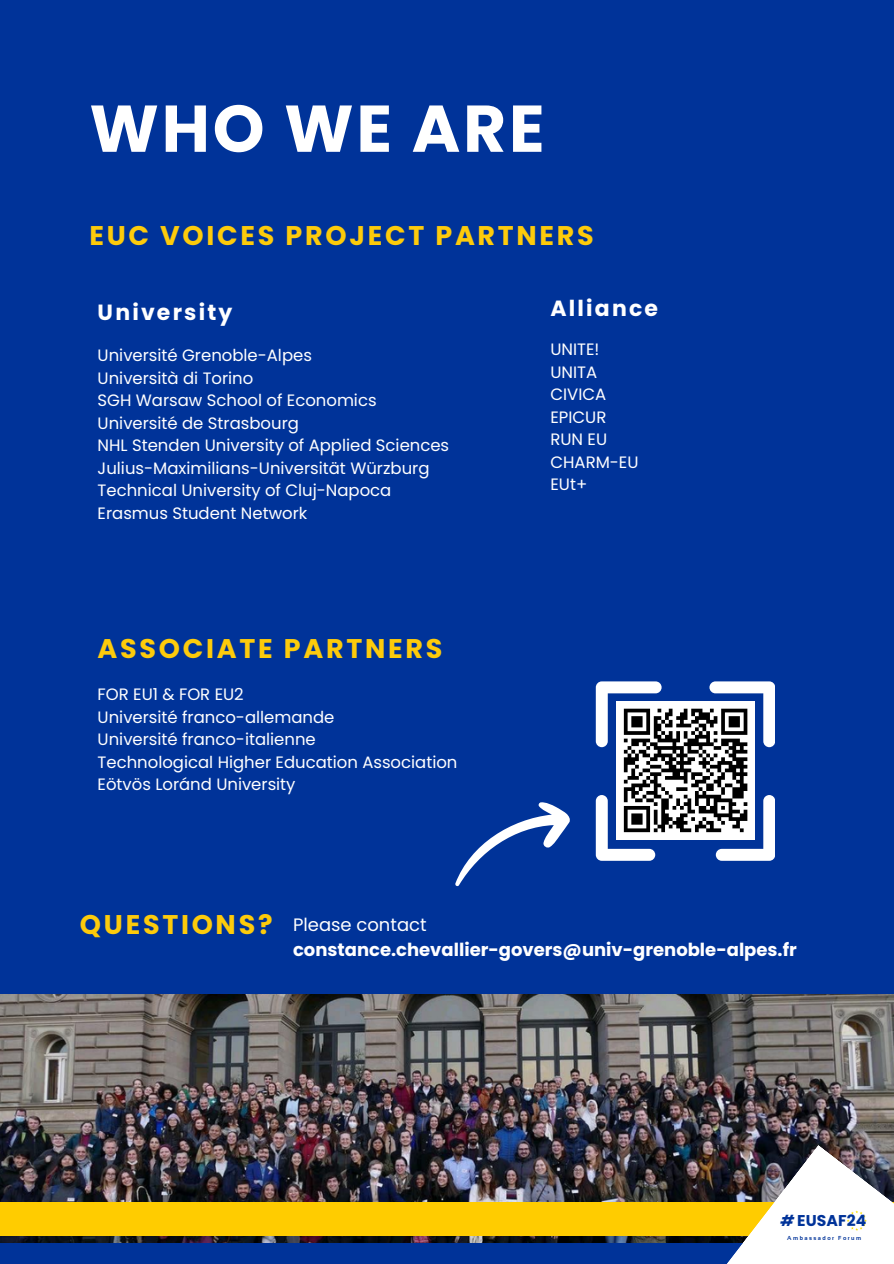
<style>
.page{position:relative;width:894px;height:1264px;background:#fff}
.page>*{position:absolute;margin:0;border:0;box-sizing:border-box;transform-origin:0 0}
.t1{font:700 66px "Poppins";letter-spacing:.04em;color:#fff}
.t2{font:700 27px "Poppins";letter-spacing:.1em;color:#fdcb0b}
.t3{font:700 21.9px "Poppins";letter-spacing:.1em;color:#fff}
.t4{font:700 18px/24.8px "Poppins";color:#fff}
.t5{font:16.5px/22.5px "Poppins";color:#fff}
.t6{font:700 15.6px "Poppins";letter-spacing:.005em;color:#039}
.t7{font:700 5.85px "Sansation";letter-spacing:.25em;color:#039}
.s1{font-size:27px;color:#fdcb0b}
.s2{font-weight:400}
.s3{font-style:italic;font-size:15.15px}
</style>
<div class="page">
<div style="left:0;top:0;width:893px;height:1233px;background:#039"></div>
<img style="left:0;top:994px;width:893px;height:248px">
<div style="left:0;top:1201px;width:893px;height:34px;background:#fc0"></div>
<div style="left:0;top:1242px;width:893px;height:21px;background:#039"></div>
<img style="left:724px;top:1144px;width:169px;height:119px">
<svg style="left:595px;top:681px;width:179px;height:179px"></svg>
<svg style="left:455px;top:802px;width:115px;height:85px"></svg>
<h1 class="t1" style="left:89px;top:82px;width:456px">WHO WE ARE</h1>
<h2 class="t2" style="left:89px;top:217px;width:506px">EUC VOICES PROJECT PARTNERS</h2>
<h3 class="t3" style="left:98px;top:297px;width:136px">University</h3>
<h3 class="t3" style="left:550px;top:293px;width:109px">Alliance</h3>
<p class="t5" style="left:98px;top:344px;width:353px">Université Grenoble-Alpes<br>Università di Torino<br>SGH Warsaw School of Economics<br>Université de Strasbourg<br>NHL Stenden University of Applied Sciences<br>Julius-Maximilians-Universität Würzburg<br>Technical University of Cluj-Napoca<br>Erasmus Student Network</p>
<h2 class="t2" style="left:98px;top:630px;width:346px">ASSOCIATE PARTNERS</h2>
<p class="t5" style="left:98px;top:683px;width:361px">FOR EU1 &amp; FOR EU2<br>Université franco-allemande<br>Université franco-italienne<br>Technological Higher Education Association<br>Eötvös Loránd University</p>
<p class="t5" style="left:550px;top:338px;width:89px">UNITE!<br>UNITA<br>CIVICA<br>EPICUR<br>RUN EU<br>CHARM-EU<br>EUt+</p>
<p class="t4" style="left:293px;top:912px;width:505px;text-indent:-213px"><span class="s1">QUESTIONS?</span> <span class="s2">Please contact </span>constance.chevallier-govers@univ-grenoble-alpes.fr</p>
<p class="t6" style="left:780px;top:1209px;width:87px"><span class="s3">#</span> EUSAF24</p>
<p class="t7" style="left:787px;top:1234px;width:75px">Ambassador Forum</p>
</div>
